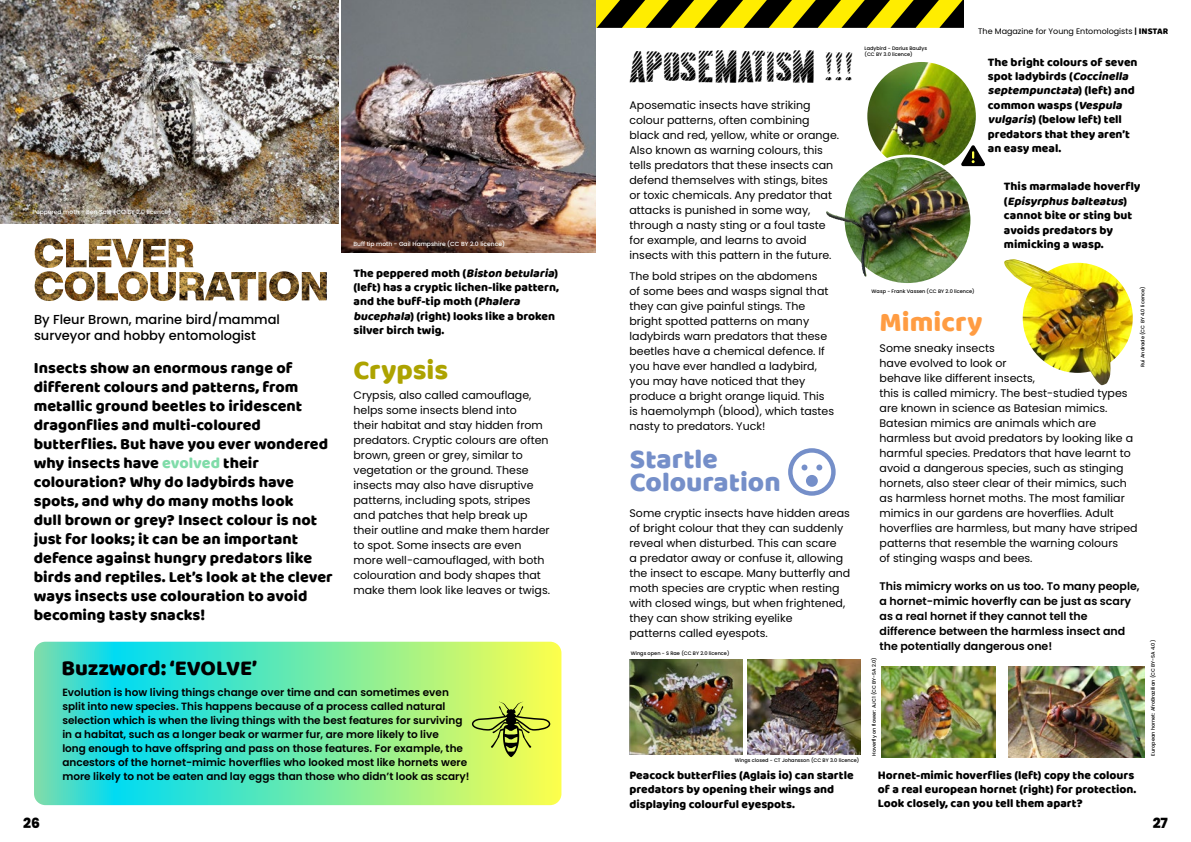
<style>
.page{position:relative;width:1191px;height:842px;background:#fff}
.page>*{position:absolute;margin:0;border:0;box-sizing:border-box;transform-origin:0 0}
.t1{font:40px "Almonte Woodgrain";color:#000}
.t2{font:28px/23px "Baloo Paaji";color:#758fc9}
.t3{font:28px "Baloo Paaji";color:#ada300}
.t4{font:28px "Baloo Paaji";color:#ff9c42}
.t5{font:22px "Baloo Paaji";color:#000}
.t6{font:16px/19px "Baloo Paaji";color:#000}
.t7{font:800 14px "Poppins";color:#000}
.t8{font:500 13px/15.6px "Poppins";color:#000}
.t9{font:12px/14.4px "Baloo Paaji";color:#000}
.t10{font:11px/15px "Poppins";color:#000}
.t11{font:600 11px/15px "Poppins";color:#000}
.t12{font:600 10.5px/14px "Poppins";color:#000}
.t13{font:8px "Poppins";color:#000}
.t14{font:500 6px "Poppins";color:#fff}
.t15{font:500 5px/6px "Poppins";color:#000}
.s1{font-style:italic}
.s2{color:#80dca9}
.s3{font-weight:600}
.s4{font-family:"Baloo Paaji";font-size:9px}
</style>
<div class="page">
<svg style="left:595px;top:0;width:369px;height:28px;background:#7c7301"></svg>
<img style="left:0;top:0;width:338px;height:223px">
<img style="left:341px;top:0;width:254px;height:253px">
<svg style="left:34px;top:238px;width:293px;height:63px"></svg>
<img style="left:866px;top:60px;width:111px;height:112px;border-radius:56px">
<div style="left:864px;top:59px;width:114px;height:114px;border:3px solid #fff;border-radius:50%"></div>
<img style="left:1021px;top:262px;width:113px;height:112px;border-radius:56px">
<img style="left:1004px;top:259px;width:106px;height:127px">
<img style="left:843px;top:156px;width:128px;height:128px;border-radius:64px">
<div style="left:842px;top:155px;width:131px;height:131px;border:3px solid #fff;border-radius:50%"></div>
<img style="left:826px;top:211px;width:42px;height:66px">
<img style="left:881px;top:666px;width:114px;height:91px">
<img style="left:1008px;top:666px;width:136px;height:91px">
<img style="left:630px;top:660px;width:113px;height:94px">
<img style="left:747px;top:660px;width:113px;height:94px">
<svg style="left:788px;top:448px;width:47px;height:48px"></svg>
<svg style="left:34px;top:642px;width:527px;height:163px;background:#70e9a9"></svg>
<svg style="left:472px;top:702px;width:78px;height:55px;background:#b8cd4c"></svg>
<svg style="left:961px;top:145px;width:24px;height:21px"></svg>
<p class="t14" style="left:33px;top:209px;width:140px">Peppered moth - Ben Sale (CC BY 2.0 licence)</p>
<p class="t8" style="left:34px;top:312px;width:247px">By Fleur Brown, marine bird/mammal surveyor and hobby entomologist</p>
<p class="t14" style="left:353px;top:240px;width:153px">Buff tip moth - Gail Hampshire (CC BY 2.0 licence)</p>
<p class="t9" style="left:353px;top:265px;width:207px">T h e p e p p e re d m o t h ( <span class="s1">Biston betularia</span>) (left) has a cryptic lichen-like pattern, and the buff-tip moth (<span class="s1">Phalera bucephala</span>) (right) looks like a broken silver birch twig.</p>
<p class="t6" style="left:34px;top:358px;width:300px">Insects show an enormous range of different colours and patterns, from metallic ground beetles to iridescent dragonflies and multi-coloured butterflies. But have you ever wondered why insects have <span class="s2">evolved</span> their colouration? Why do ladybirds have spots, and why do many moths look<br>dull brown or grey? Insect colour is not just for looks; it can be an important defence against hungry predators like birds and reptiles. Let’s look at the clever ways insects use colouration to avoid becoming tasty snacks!</p>
<h2 class="t3" style="left:353px;top:352px;width:96px">Crypsis</h2>
<p class="t10" style="left:353px;top:388px;width:198px">Crypsis, also called camouflage, helps some insects blend into<br>their habitat and stay hidden from predators. Cryptic colours are often brown, green or grey, similar to vegetation or the ground. These insects may also have disruptive patterns, including spots, stripes and patches that help break up their outline and make them harder to spot. Some insects are even more well-camouflaged, with both colouration and body shapes that make them look like leaves or twigs.</p>
<h3 class="t5" style="left:62px;top:655px;width:197px">Buzzword: ‘EVOLVE’</h3>
<p class="t12" style="left:62px;top:685px;width:409px">Evolution is how living things change over time and can sometimes even split into new species. This happens because of a process called natural selection which is when the living things with the best features for surviving in a habitat, such as a longer beak or warmer fur, are more likely to live<br>long enough to have offspring and pass on those features. For example, the ancestors of the hornet-mimic hoverflies who looked most like hornets were more likely to not be eaten and lay eggs than those who didn’t look as scary!</p>
<h1 class="t1" style="left:629px;top:44px;width:226px">APOSEMATISM !!!</h1>
<p class="t10" style="left:629px;top:98px;width:211px">Aposematic insects have striking colour patterns, often combining black and red, yellow, white or orange.<br>Also known as warning colours, this tells predators that these insects can defend themselves with stings, bites or toxic chemicals. Any predator that attacks is punished in some way, through a nasty sting or a foul taste for example, and learns to avoid insects with this pattern in the future.</p>
<p class="t10" style="left:629px;top:268px;width:206px">The bold stripes on the abdomens<br>of some bees and wasps signal that they can give painful stings. The bright spotted patterns on many ladybirds warn predators that these beetles have a chemical defence. If you have ever handled a ladybird, you may have noticed that they produce a bright orange liquid. This is haemolymph (blood), which tastes nasty to predators. Yuck!</p>
<h2 class="t2" style="left:630px;top:447px;width:152px">Startle<br>Colouration</h2>
<p class="t10" style="left:629px;top:506px;width:222px">Some cryptic insects have hidden areas of bright colour that they can suddenly reveal when disturbed. This can scare<br>a predator away or confuse it, allowing the insect to escape. Many butterfly and moth species are cryptic when resting with closed wings, but when frightened, they can show striking eyelike<br>patterns called eyespots.</p>
<p class="t15" style="left:631px;top:650px;width:100px">Wings open - S Rae (CC BY 2.0 licence)</p>
<p class="t15" style="left:864px;top:46px;width:64px">Ladybird - Darius Baužys (CC BY 3.0 licence)</p>
<p class="t13" style="left:978px;top:26px;width:192px">The Magazine for Young Entomologists <span class="s3">|</span> <span class="s4">INSTAR</span></p>
<p class="t9" style="left:988px;top:54px;width:151px">The bright colours of seven spot ladybirds (<span class="s1">Coccinella septempunctata</span>) ( l e f t ) a n d common wasps (<span class="s1">Vespula vulgaris</span>) (below left) tell predators that they aren’t an easy meal.</p>
<p class="t9" style="left:1004px;top:179px;width:138px">This marmalade hoverfly ( <span class="s1">Episyrphusbalteatus</span>) cannot bite or sting but avoids predators by mimicking a wasp.</p>
<p class="t15" style="left:1139px;top:367px;width:82px;rotate:-90deg">Rui Andrade (CC BY 4.0 licence)</p>
<p class="t15" style="left:871px;top:289px;width:105px">Wasp - Frank Vassen (CC BY 2.0 licence)</p>
<h2 class="t4" style="left:879px;top:305px;width:104px">Mimicry</h2>
<p class="t10" style="left:879px;top:341px;width:260px">Some sneaky insects<br>have evolved to look or<br>behave like different insects,<br>this is called mimicry. The best-studied types are known in science as Batesian mimics.<br>Batesian mimics are animals which are harmless but avoid predators by looking like a harmful species. Predators that have learnt to avoid a dangerous species, such as stinging hornets, also steer clear of their mimics, such as harmless hornet moths. The most familiar mimics in our gardens are hoverflies. Adult hoverflies are harmless, but many have striped patterns that resemble the warning colours<br>of stinging wasps and bees.</p>
<p class="t11" style="left:879px;top:579px;width:262px">This mimicry works on us too. To many people, a hornet-mimic hoverfly can be just as scary as a real hornet if they cannot tell the difference between the harmless insect and the potentially dangerous one!</p>
<p class="t15" style="left:1150px;top:756px;width:117px;rotate:-90deg">European hornet: AfroBrazilian (CC BY-SA 4.0)</p>
<p class="t15" style="left:871px;top:756px;width:100px;rotate:-90deg">Hoverfly on flower: AJC1 (CC BY-SA 2.0)</p>
<p class="t15" style="left:735px;top:758px;width:126px">Wings closed - CT Johansson (CC BY 3.0 licence)</p>
<p class="t9" style="left:629px;top:768px;width:226px">Peacock butterflies (Aglais io) can startle predators by opening their wings and displaying colourful eyespots.</p>
<p class="t9" style="left:877px;top:767px;width:260px">Hornet-mimic hoverflies (left) copy the colours of a real european hornet (right) for protection.<br>Look closely, can you tell them apart?</p>
<p class="t7" style="left:23px;top:815px;width:18px">26</p>
<p class="t7" style="left:1152px;top:815px;width:17px">27</p>
</div>
